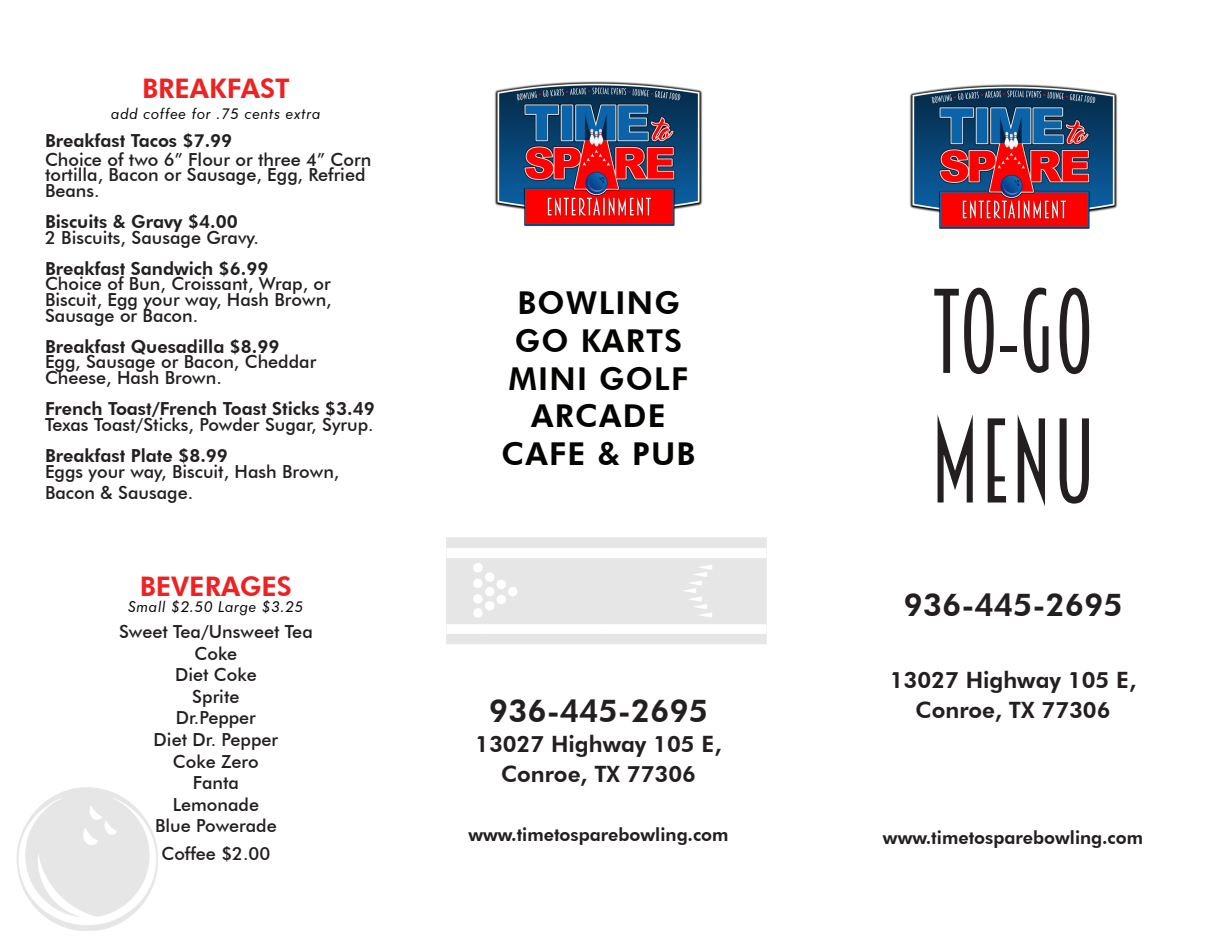
<style>
.page{position:relative;width:1215px;height:945px;background:#fff}
.page>*{position:absolute;margin:0;border:0;box-sizing:border-box;transform-origin:0 0}
.t1{font:108px "Breamcatcher";color:#231f20}
.t2{font:800 31.5px "Futura BT";letter-spacing:.04em;color:#040503}
.t3{font:800 31.5px "Futura BT";color:#231f20}
.t4{font:800 27px "Futura BT";color:#ee2123}
.t5{font:800 22.5px/30px "Futura BT";color:#231f20;text-align:center}
.t6{font:500 18px/15.6px "Futura BT";color:#231f20}
.t7{font:800 18px "Futura BT";color:#231f20}
.t8{font:italic 15px "Futura BT";letter-spacing:.04em;color:#040503}
</style>
<div class="page">
<img style="left:909px;top:84px;width:209px;height:145px">
<img style="left:494px;top:81px;width:209px;height:146px">
<img style="left:17px;top:787px;width:141px;height:144px">
<p class="t4" style="left:142px;top:72px;width:149px">BREAKFAST</p>
<p class="t8" style="left:111px;top:105px;width:211px">add coffee for .75 cents extra</p>
<p class="t7" style="left:45px;top:130px;width:189px">Breakfast Tacos $7.99</p>
<p class="t6" style="left:45px;top:151px;width:328px">Choice of two 6” Flour or three 4” Corn tortilla, Bacon or Sausage, Egg, Refried<br>Beans.</p>
<p class="t7" style="left:45px;top:211px;width:194px">Biscuits &amp; Gravy $4.00</p>
<p class="t6" style="left:45px;top:229px;width:215px">2 Biscuits, Sausage Gravy.</p>
<p class="t7" style="left:45px;top:257px;width:225px">Breakfast Sandwich $6.99</p>
<p class="t6" style="left:45px;top:276px;width:287px">Choice of Bun, Croissant, Wrap, or</p>
<p class="t6" style="left:45px;top:292px;width:288px">Biscuit, Egg your way, Hash Brown,</p>
<p class="t6" style="left:45px;top:307px;width:155px">Sausage or Bacon.</p>
<p class="t7" style="left:45px;top:335px;width:236px">Breakfast Quesadilla $8.99</p>
<p class="t6" style="left:45px;top:354px;width:273px">Egg, Sausage or Bacon, Cheddar<br>Cheese, Hash Brown.</p>
<p class="t7" style="left:45px;top:398px;width:331px">French Toast/French Toast Sticks $3.49</p>
<p class="t6" style="left:45px;top:416px;width:330px">Texas Toast/Sticks, Powder Sugar, Syrup.</p>
<p class="t7" style="left:45px;top:445px;width:185px">Breakfast Plate $8.99</p>
<p class="t6" style="left:45px;top:463px;width:296px">Eggs your way, Biscuit, Hash Brown,</p>
<p class="t6" style="left:45px;top:485px;width:150px">Bacon &amp; Sausage.</p>
<p class="t4" style="left:140px;top:570px;width:154px">BEVERAGES</p>
<p class="t8" style="left:128px;top:597px;width:176px">Small $2.50 Large $3.25</p>
<p class="t6" style="left:119px;top:624px;width:195px">Sweet Tea/Unsweet Tea</p>
<p class="t6" style="left:195px;top:645px;width:44px">Coke</p>
<p class="t6" style="left:175px;top:667px;width:83px">Diet Coke</p>
<p class="t6" style="left:192px;top:688px;width:49px">Sprite</p>
<p class="t6" style="left:176px;top:710px;width:82px">Dr.Pepper</p>
<p class="t6" style="left:154px;top:732px;width:126px">Diet Dr. Pepper</p>
<p class="t6" style="left:173px;top:753px;width:87px">Coke Zero</p>
<p class="t6" style="left:193px;top:775px;width:48px">Fanta</p>
<p class="t6" style="left:173px;top:796px;width:88px">Lemonade</p>
<p class="t6" style="left:155px;top:818px;width:123px">Blue Powerade</p>
<p class="t6" style="left:161px;top:846px;width:110px">Coffee $2.00</p>
<p class="t2" style="left:517px;top:284px;width:164px">BOWLING</p>
<p class="t2" style="left:515px;top:321px;width:169px">GO KARTS</p>
<p class="t2" style="left:509px;top:359px;width:181px">MINI GOLF</p>
<p class="t2" style="left:531px;top:397px;width:136px">ARCADE</p>
<p class="t2" style="left:502px;top:435px;width:195px">CAFE &amp; PUB</p>
<p class="t3" style="left:489px;top:691px;width:221px">936-445-2695</p>
<p class="t5" style="left:475px;top:728px;width:248px">13027 Highway 105 E,</p>
<p class="t5" style="left:501px;top:758px;width:196px">Conroe, TX 77306</p>
<p class="t7" style="left:468px;top:824px;width:262px">www.timetosparebowling.com</p>
<p class="t1" style="left:932px;top:268px;width:163px">TO-GO</p>
<p class="t1" style="left:930px;top:398px;width:167px">MENU</p>
<p class="t3" style="left:903px;top:586px;width:221px">936-445-2695</p>
<p class="t5" style="left:890px;top:665px;width:248px">13027 Highway 105 E,<br>Conroe, TX 77306</p>
<p class="t7" style="left:883px;top:827px;width:262px">www.timetosparebowling.com</p>
</div>
